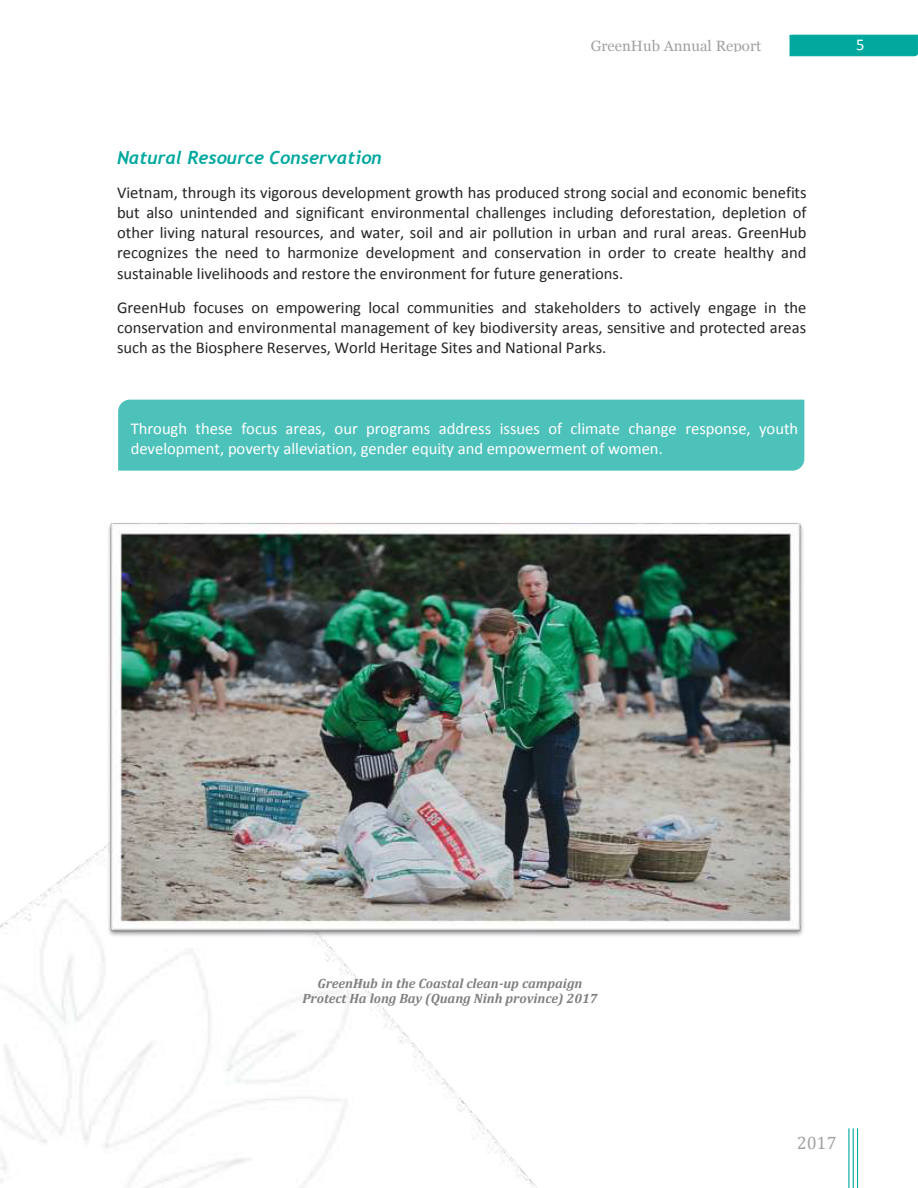
<style>
.page{position:relative;width:918px;height:1188px;background:#fff}
.page>*{position:absolute;margin:0;border:0;box-sizing:border-box;transform-origin:0 0}
.t1{font:italic 700 18px "Trebuchet MS";color:#00a89e}
.t2{font:18px "Cambria";color:#a4a0a0}
.t3{font:16.5px/20.1px "Calibri";color:#252525;text-align:justify}
.t4{font:16.5px/20.1px "Calibri";color:#fff}
.t5{font:15px "Georgia";color:#a4a0a0}
.t6{font:italic 700 13.5px/15.9px "Cambria";color:#808080;text-align:center}
</style>
<div class="page">
<svg style="left:789px;top:34px;width:129px;height:23px"></svg>
<img style="left:0;top:867px;width:537px;height:321px">
<hr style="left:848px;top:1128px;width:1px;height:60px;background:#00a89e">
<hr style="left:853px;top:1128px;width:1px;height:60px;background:#00a89e">
<hr style="left:857px;top:1128px;width:1px;height:60px;background:#00a89e">
<img style="left:848px;top:1128px;width:6px;height:29px">
<img style="left:789px;top:37px;width:3px;height:15px">
<img style="left:827px;top:34px;width:66px;height:22px">
<img style="left:78px;top:847px;width:459px;height:103px">
<img style="left:104px;top:523px;width:699px;height:416px">
<img style="left:128px;top:975px;width:409px;height:31px">
<svg style="left:118px;top:400px;width:686px;height:71px;background:#54c4bd"></svg>
<div style="left:123px;top:405px;width:676px;height:61px;background:#4dc2bb"></div>
<p class="t5" style="left:591px;top:37px;width:172px">GreenHub Annual Report</p>
<p class="t4" style="left:856px;top:35px;width:10px">5</p>
<p class="t1" style="left:117px;top:146px;width:266px">Natural Resource Conservation</p>
<p class="t3" style="left:117px;top:183px;width:691px">Vietnam, through its vigorous development growth has produced strong social and economic benefits but also unintended and significant environmental challenges including deforestation, depletion of other living natural resources, and water, soil and air pollution in urban and rural areas. GreenHub recognizes the need to harmonize development and conservation in order to create healthy and sustainable livelihoods and restore the environment for future generations.</p>
<p class="t3" style="left:117px;top:297px;width:691px">GreenHub focuses on empowering local communities and stakeholders to actively engage in the conservation and environmental management of key biodiversity areas, sensitive and protected areas such as the Biosphere Reserves, World Heritage Sites and National Parks.</p>
<p class="t4" style="left:131px;top:419px;width:669px">Through these focus areas, our programs address issues of climate change response, youth development, poverty alleviation, gender equity and empowerment of women.</p>
<p class="t6" style="left:302px;top:975px;width:297px">GreenHub in the Coastal clean-up campaign<br>Protect Ha long Bay (Quang Ninh province) 2017</p>
<p class="t2" style="left:797px;top:1132px;width:41px">2017</p>
</div>
